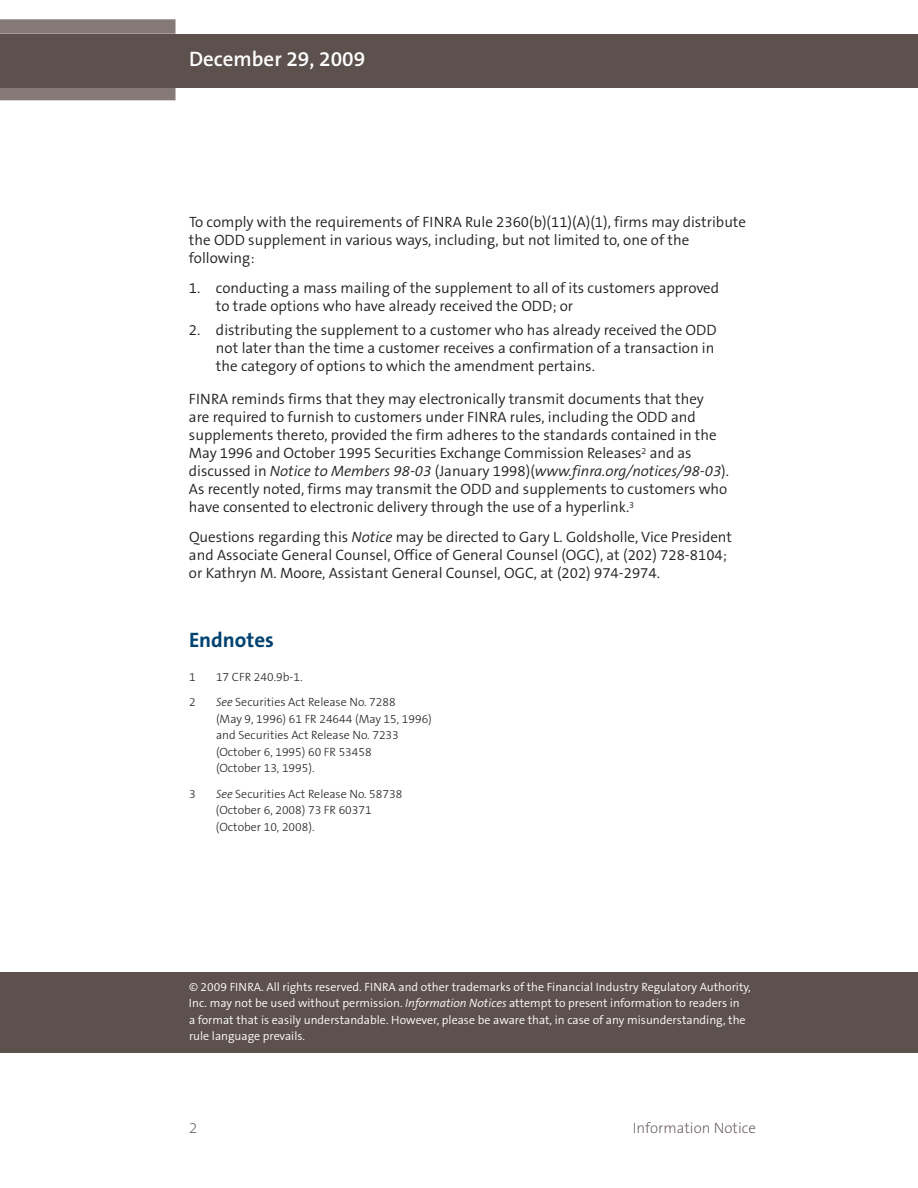
<style>
.page{position:relative;width:918px;height:1188px;background:#fff}
.page>*{position:absolute;margin:0;border:0;box-sizing:border-box;transform-origin:0 0}
.t1{font:600 21px "The Sans B6";color:#fff}
.t2{font:700 21px "The Sans B7";color:#004270}
.t3{font:300 15px/18px "The Sans B4";color:#231f20}
.t4{font:200 15px "The Sans B2";color:#5d514e}
.t5{font:300 12px/16.5px "The Sans B4";color:#fff}
.t6{font:300 12px/16.5px "The Sans B3";color:#231f20}
.s1{font-style:italic}
</style>
<div class="page">
<div style="left:0;top:34px;width:918px;height:54px;background:#5d514e"></div>
<svg style="left:0;top:19px;width:176px;height:81px;background:#877d7a"></svg>
<div style="left:0;top:34px;width:176px;height:54px;background:#5d514e"></div>
<div style="left:0;top:972px;width:918px;height:81px;background:#5d514e"></div>
<h1 class="t1" style="left:189px;top:48px;width:178px">December 29, 2009</h1>
<p class="t3" style="left:189px;top:214px;width:559px">To comply with the requirements of FINRA Rule 2360(b)(11)(A)(1), firms may distribute the ODD supplement in various ways, including, but not limited to, one of the following:</p>
<p class="t3" style="left:216px;top:280px;width:505px;text-indent:-27px">1. conducting a mass mailing of the supplement to all of its customers approved to trade options who have already received the ODD; or</p>
<p class="t3" style="left:216px;top:322px;width:502px;text-indent:-27px">2. distributing the supplement to a customer who has already received the ODD not later than the time a customer receives a confirmation of a transaction in the category of options to which the amendment pertains.</p>
<p class="t3" style="left:189px;top:391px;width:542px">FINRA reminds firms that they may electronically transmit documents that they<br>are required to furnish to customers under FINRA rules, including the ODD and supplements thereto, provided the firm adheres to the standards contained in the May 1996 and October 1995 Securities Exchange Commission Releases<sup>2</sup> and as discussed in <span class="s1">Notice to Members 98-03</span> (January 1998)(<span class="s1">www.finra.org/notices/98-03</span>).<br>As recently noted, firms may transmit the ODD and supplements to customers who have consented to electronic delivery through the use of a hyperlink.<sup>3</sup></p>
<p class="t3" style="left:189px;top:529px;width:544px">Questions regarding this <span class="s1">Notice</span> may be directed to Gary L. Goldsholle, Vice President and Associate General Counsel, Office of General Counsel (OGC), at (202) 728-8104; or Kathryn M. Moore, Assistant General Counsel, OGC, at (202) 974-2974.</p>
<h1 class="t2" style="left:189px;top:629px;width:86px">Endnotes</h1>
<p class="t6" style="left:189px;top:669px;width:8px">1</p>
<p class="t6" style="left:216px;top:669px;width:88px">17 CFR 240.9b-1.</p>
<p class="t6" style="left:189px;top:694px;width:8px">2</p>
<p class="t6" style="left:216px;top:694px;width:217px"><span class="s1">See</span> Securities Act Release No. 7288<br>(May 9, 1996) 61 FR 24644 (May 15, 1996) and Securities Act Release No. 7233 (October 6, 1995) 60 FR 53458<br>(October 13, 1995).</p>
<p class="t6" style="left:189px;top:786px;width:8px">3</p>
<p class="t6" style="left:216px;top:786px;width:188px"><span class="s1">See</span> Securities Act Release No. 58738 (October 6, 2008) 73 FR 60371 (October 10, 2008).</p>
<p class="t5" style="left:189px;top:979px;width:563px">© 2009 FINRA. All rights reserved. FINRA and other trademarks of the Financial Industry Regulatory Authority, Inc. may not be used without permission. <span class="s1">Information Notices</span> attempt to present information to readers in<br>a format that is easily understandable. However, please be aware that, in case of any misunderstanding, the rule language prevails.</p>
<p class="t4" style="left:189px;top:1120px;width:10px">2</p>
<p class="t4" style="left:633px;top:1120px;width:125px">Information Notice</p>
</div>
